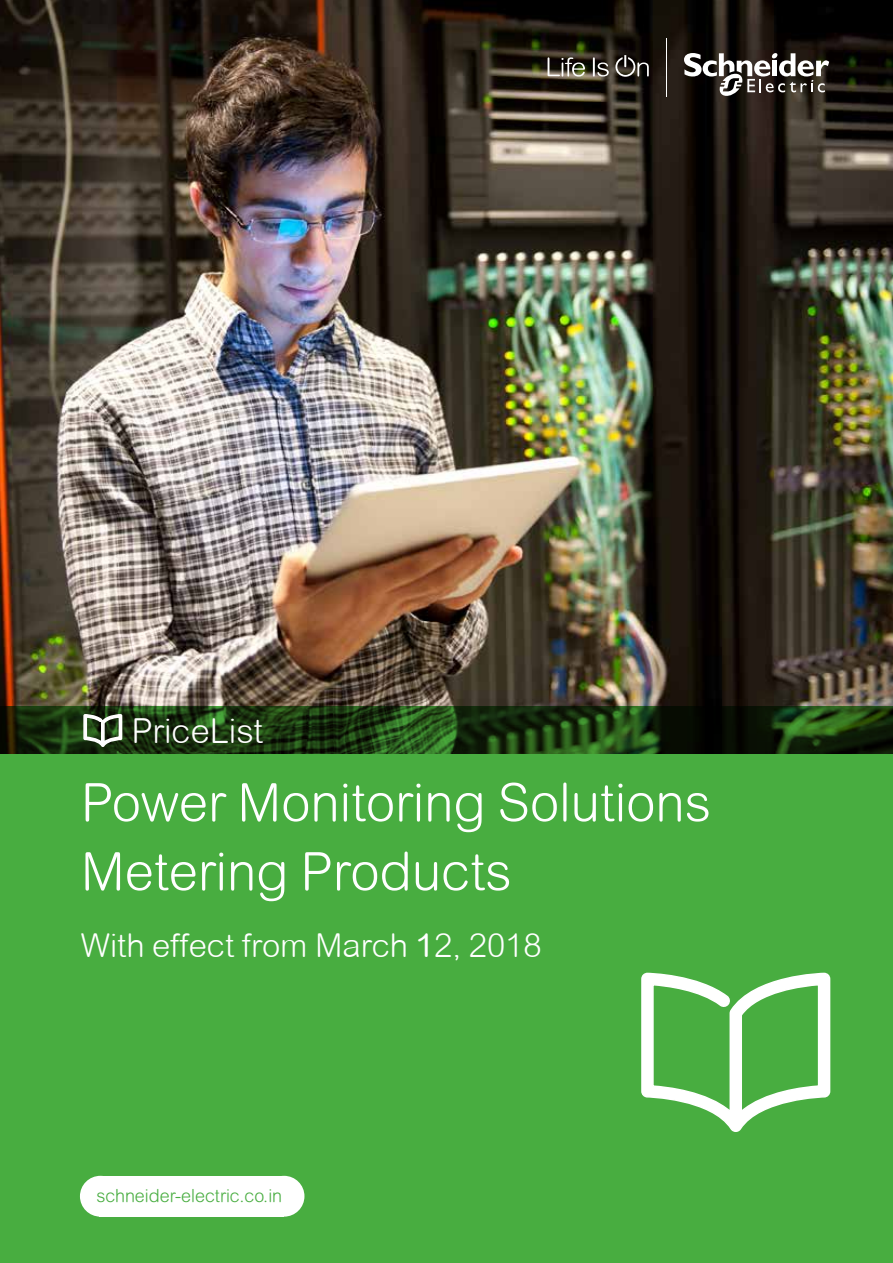
<style>
.page{position:relative;width:893px;height:1263px;background:#fff}
.page>*{position:absolute;margin:0;border:0;box-sizing:border-box;transform-origin:0 0}
.Title_1{font:300 52.8px "Arial Rounded MT";color:#fff}
.Title_1-2{font:300 34.5px "Arial Rounded MT";color:#fff}
.Title_1-3{font:300 33px "Arial Rounded MT";color:#fff}
.titre_parapgraphe{font:300 18px "Arial Rounded MT Std";color:#48ad40}
.s1{font-weight:400}
</style>
<div class="page">
<div style="left:0;top:754px;width:893px;height:509px;background:#48ad40"></div>
<img style="left:0;top:0;width:893px;height:706px">
<svg style="left:0;top:706px;width:893px;height:47px;background:#19350f"></svg>
<svg style="left:83px;top:714px;width:39px;height:33px"></svg>
<div style="left:80px;top:1176px;width:41px;height:40px;background:#fff;border-radius:50%"></div>
<div style="left:99px;top:1176px;width:185px;height:40px;background:#fff"></div>
<div style="left:264px;top:1176px;width:40px;height:40px;background:#fff;border-radius:50%"></div>
<svg style="left:548px;top:57px;width:37px;height:20px"></svg>
<svg style="left:593px;top:57px;width:16px;height:20px"></svg>
<svg style="left:615px;top:55px;width:34px;height:22px"></svg>
<svg style="left:684px;top:53px;width:145px;height:44px"></svg>
<hr style="left:666px;top:38px;width:1px;height:59px;background:#fff">
<svg style="left:641px;top:972px;width:190px;height:160px"></svg>
<p class="Title_1-2" style="left:131px;top:711px;width:133px">PriceList</p>
<p class="Title_1" style="left:81px;top:772px;width:632px">Power Monitoring Solutions</p>
<p class="Title_1" style="left:81px;top:841px;width:432px">Metering Products</p>
<p class="Title_1-3" style="left:81px;top:927px;width:462px">With effect from March <span class="s1">1</span>2, 2018</p>
<p class="titre_parapgraphe" style="left:96px;top:1185px;width:187px">schneider-electric.co.in</p>
</div>
